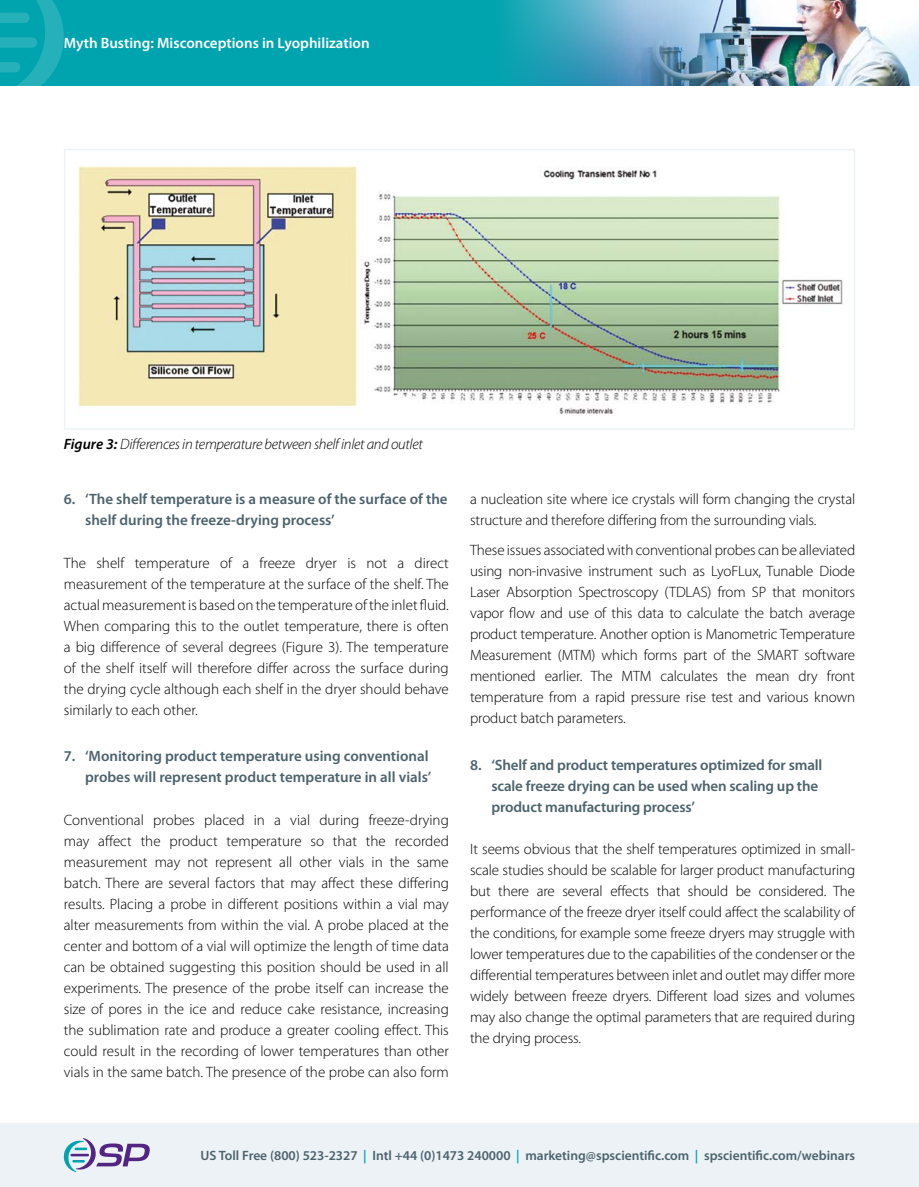
<style>
.page{position:relative;width:919px;height:1187px;background:#fff}
.page>*{position:absolute;margin:0;border:0;box-sizing:border-box;transform-origin:0 0}
.t1{font:300 15px/21px "Myriad Pro";letter-spacing:-.01em;color:#000;text-align:justify}
.Question{font:600 15px/21px "Myriad Pro";letter-spacing:-.005em;color:#4c626c}
.t2{font:italic 300 15px "Myriad Pro";letter-spacing:-.02em;color:#000}
.t3{font:600 15px "Myriad Pro";color:#fff}
.t4{font:600 13.5px "Myriad Pro";color:#4c626c}
.s1{font-weight:600}
.s2{color:#00a4af}
</style>
<div class="page">
<div style="left:64px;top:149px;width:791px;height:280px;border:2px solid #ecf2f6"></div>
<img style="left:77px;top:166px;width:766px;height:249px">
<div style="left:0;top:1123px;width:918px;height:63px;background:#ecf2f6"></div>
<svg style="left:64px;top:1138px;width:86px;height:33px"></svg>
<div style="left:0;top:0;width:918px;height:85px;background:#00a4af"></div>
<img style="left:505px;top:0;width:413px;height:85px">
<svg style="left:0;top:0;width:64px;height:85px"></svg>
<p class="t3" style="left:64px;top:35px;width:307px">Myth Busting: Misconceptions in Lyophilization</p>
<p class="t2" style="left:64px;top:436px;width:360px"><span class="s1">Figure 3:</span> Differences in temperature between shelf inlet and outlet</p>
<p class="Question" style="left:85px;top:489px;width:364px;text-indent:-21px">6. ‘The shelf temperature is a measure of the surface of the shelf during the freeze-drying process’</p>
<p class="t1" style="left:64px;top:552px;width:386px">The shelf temperature of a freeze dryer is not a direct measurement of the temperature at the surface of the shelf. The actual measurement is based on the temperature of the inlet fluid.<br>When comparing this to the outlet temperature, there is often a big difference of several degrees (Figure 3). The temperature of the shelf itself will therefore differ across the surface during the drying cycle although each shelf in the dryer should behave similarly to each other.</p>
<p class="Question" style="left:64px;top:746px;width:369px;text-align:right">7. ‘Monitoring product temperature using conventional probes will represent product temperature in all vials’</p>
<p class="t1" style="left:64px;top:809px;width:386px">Conventional probes placed in a vial during freeze-drying may affect the product temperature so that the recorded measurement may not represent all other vials in the same batch. There are several factors that may affect these differing results. Placing a probe in different positions within a vial may alter measurements from within the vial. A probe placed at the center and bottom of a vial will optimize the length of time data can be obtained suggesting this position should be used in all experiments. The presence of the probe itself can increase the size of pores in the ice and reduce cake resistance, increasing the sublimation rate and produce a greater cooling effect. This could result in the recording of lower temperatures than other vials in the same batch. The presence of the probe can also form</p>
<p class="t1" style="left:470px;top:489px;width:386px">a nucleation site where ice crystals will form changing the crystal structure and therefore differing from the surrounding vials.</p>
<p class="t1" style="left:470px;top:539px;width:386px">These issues associated with conventional probes can be alleviated using non-invasive instrument such as LyoFLux, Tunable Diode Laser Absorption Spectroscopy (TDLAS) from SP that monitors vapor flow and use of this data to calculate the batch average product temperature. Another option is Manometric Temperature Measurement (MTM) which forms part of the SMART software mentioned earlier. The MTM calculates the mean dry front temperature from a rapid pressure rise test and various known product batch parameters.</p>
<p class="Question" style="left:491px;top:754px;width:332px;text-indent:-21px">8. ‘Shelf and product temperatures optimized for small scale freeze drying can be used when scaling up the product manufacturing process’</p>
<p class="t1" style="left:470px;top:838px;width:386px">It seems obvious that the shelf temperatures optimized in small&shy;scale studies should be scalable for larger product manufacturing but there are several effects that should be considered. The performance of the freeze dryer itself could affect the scalability of the conditions, for example some freeze dryers may struggle with lower temperatures due to the capabilities of the condenser or the differential temperatures between inlet and outlet may differ more widely between freeze dryers. Different load sizes and volumes may also change the optimal parameters that are required during the drying process.</p>
<p class="t4" style="left:200px;top:1147px;width:656px">US Toll Free (800) 523-2327 <span class="s2">|</span> Intl +44 (0)1473 240000 <span class="s2">|</span> marketing@spscientific.com <span class="s2">|</span> spscientific.com/webinars</p>
</div>
